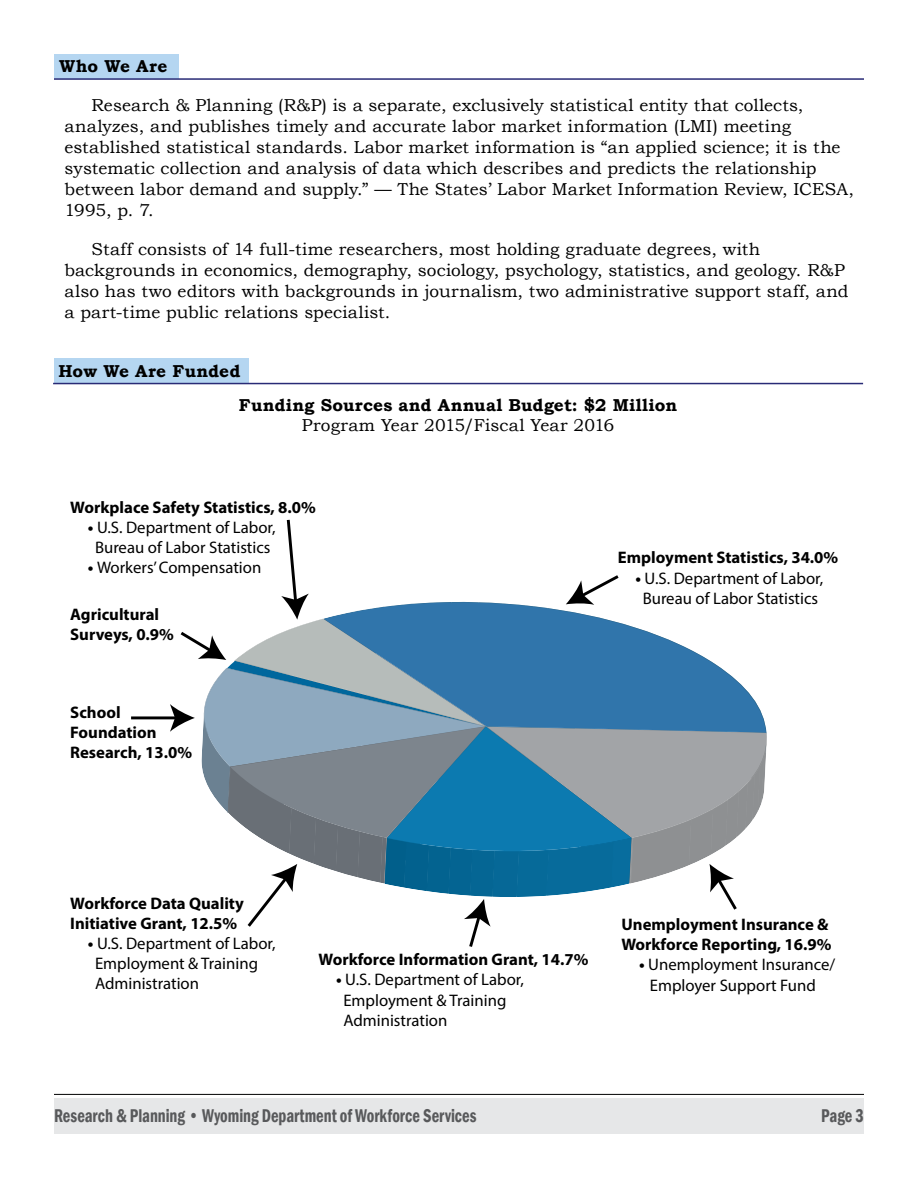
<style>
.page{position:relative;width:918px;height:1188px;background:#fff}
.page>*{position:absolute;margin:0;border:0;box-sizing:border-box;transform-origin:0 0}
.t1{font:600 condensed 18.9px "Franklin Gothic";color:#58595b;scale:.87 1}
.t2{font:17.25px/21px "Bookman Old Style";letter-spacing:.005em;color:#000}
.t3{font:700 17.25px "Bookman Old Style";letter-spacing:.015em;color:#000}
.t4{font:16.8px/20.1px "Myriad Pro";color:#000;text-align:center}
.t5{font:700 16.8px/20.1px "Myriad Pro";color:#000}
.s1{font-weight:700}
</style>
<div class="page">
<div style="left:54px;top:1098px;width:810px;height:36px;background:#e6e7e8"></div>
<hr style="left:54px;top:1094px;width:810px;height:1px;background:#000">
<div style="left:54px;top:358px;width:194px;height:25px;background:#b5d6f1"></div>
<hr style="left:131px;top:716px;width:46px;height:3px;background:#000">
<svg style="left:170px;top:519px;width:597px;height:428px"></svg>
<div style="left:55px;top:54px;width:124px;height:25px;background:#b5d6f1"></div>
<hr style="left:54px;top:78px;width:810px;height:2px;background:#292b76">
<hr style="left:53px;top:383px;width:810px;height:1px;background:#292b76">
<p class="t3" style="left:59px;top:54px;width:110px">Who We Are</p>
<p class="t2" style="left:65px;top:95px;width:791px;text-indent:27px">Research &amp; Planning (R&amp;P) is a separate, exclusively statistical entity that collects, analyzes, and publishes timely and accurate labor market information (LMI) meeting established statistical standards. Labor market information is “an applied science; it is the systematic collection and analysis of data which describes and predicts the relationship between labor demand and supply.” — The States’ Labor Market Information Review, ICESA, 1995, p. 7.</p>
<p class="t2" style="left:65px;top:239px;width:786px;text-indent:27px">Staff consists of 14 full-time researchers, most holding graduate degrees, with backgrounds in economics, demography, sociology, psychology, statistics, and geology. R&amp;P also has two editors with backgrounds in journalism, two administrative support staff, and a part-time public relations specialist.</p>
<p class="t3" style="left:58px;top:358px;width:183px">How We Are Funded</p>
<p class="t3" style="left:239px;top:393px;width:440px">Funding Sources and Annual Budget: $2 Million</p>
<p class="t2" style="left:302px;top:414px;width:314px">Program Year 2015/Fiscal Year 2016</p>
<p class="t5" style="left:70px;top:497px;width:247px">Workplace Safety Statistics, 8.0%</p>
<p class="t4" style="left:88px;top:517px;width:189px"><span class="s1">•</span> U.S. Department of Labor,<br>Bureau of Labor Statistics</p>
<p class="t4" style="left:88px;top:557px;width:175px"><span class="s1">•</span> Workers’ Compensation</p>
<p class="t5" style="left:70px;top:603px;width:105px">Agricultural<br>Surveys, 0.9%</p>
<p class="t5" style="left:70px;top:702px;width:123px">School<br>Foundation<br>Research, 13.0%</p>
<p class="t5" style="left:618px;top:547px;width:222px">Employment Statistics, 34.0%</p>
<p class="t4" style="left:636px;top:568px;width:189px"><span class="s1">•</span> U.S. Department of Labor,<br>Bureau of Labor Statistics</p>
<p class="t5" style="left:70px;top:893px;width:175px">Workforce Data Quality<br>Initiative Grant, 12.5%</p>
<p class="t4" style="left:95px;top:933px;width:182px;text-align:left;text-indent:-7px"><span class="s1">•</span> U.S. Department of Labor,<br>Employment &amp; Training<br>Administration</p>
<p class="t5" style="left:319px;top:949px;width:271px">Workforce Information Grant, 14.7%</p>
<p class="t4" style="left:343px;top:969px;width:182px;text-align:left;text-indent:-7px"><span class="s1">•</span> U.S. Department of Labor,<br>Employment &amp; Training<br>Administration</p>
<p class="t5" style="left:621px;top:914px;width:212px">Unemployment Insurance &amp;<br>Workforce Reporting, 16.9%</p>
<p class="t4" style="left:639px;top:954px;width:198px"><span class="s1">•</span> Unemployment Insurance/<br>Employer Support Fund</p>
<p class="t1" style="left:54px;top:1103px;width:487px">Research &amp; Planning • Wyoming Department of Workforce Services</p>
<p class="t1" style="left:821px;top:1103px;width:51px">Page 3</p>
</div>
